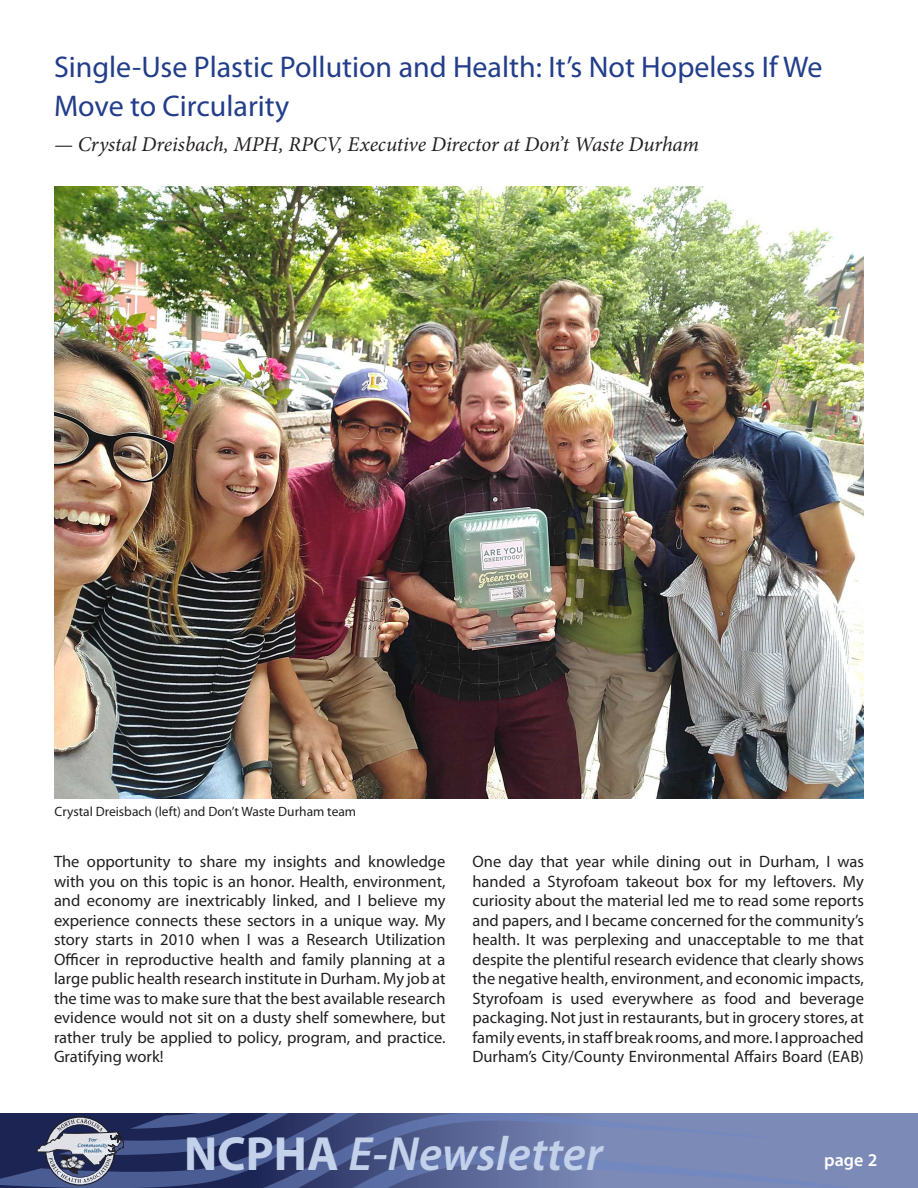
<style>
.page{position:relative;width:918px;height:1188px;background:#fff}
.page>*{position:absolute;margin:0;border:0;box-sizing:border-box;transform-origin:0 0}
.t1{font:italic 600 48.15px "Myriad Pro";color:#c4d1ea}
.subdeck{font:30px/39px "Myriad Pro";color:#223d8a}
.subdeck-2{font:italic 21px "Minion Pro";letter-spacing:-.005em;color:#231f20}
.t2{font:600 18px "Myriad Pro";color:#fff}
.bullet_5{font:16.5px/19.5px "Myriad Pro";color:#231f20;text-align:justify}
.t3{font:13.5px "Myriad Pro";color:#231f20}
.s1{font-weight:700;font-style:normal}
</style>
<div class="page">
<svg style="left:0;top:1113px;width:914px;height:75px;background:#5c6997"></svg>
<img style="left:55px;top:187px;width:809px;height:611px">
<p class="subdeck" style="left:54px;top:46px;width:770px">Single-Use Plastic Pollution and Health: It’s Not Hopeless If We<br>Move to Circularity</p>
<p class="subdeck-2" style="left:54px;top:130px;width:647px">— Crystal Dreisbach, MPH, RPCV, Executive Director at Don’t Waste Durham</p>
<p class="t3" style="left:55px;top:803px;width:303px">Crystal Dreisbach (left) and Don’t Waste Durham team</p>
<p class="bullet_5" style="left:54px;top:852px;width:393px">The opportunity to share my insights and knowledge with you on this topic is an honor. Health, environment, and economy are inextricably linked, and I believe my experience connects these sectors in a unique way. My story starts in 2010 when I was a Research Utilization Officer in reproductive health and family planning at a large public health research institute in Durham. My job at the time was to make sure that the best available research evidence would not sit on a dusty shelf somewhere, but rather truly be applied to policy, program, and practice.<br>Gratifying work!</p>
<p class="bullet_5" style="left:472px;top:852px;width:393px">One day that year while dining out in Durham, I was handed a Styrofoam takeout box for my leftovers. My curiosity about the material led me to read some reports and papers, and I became concerned for the community’s health. It was perplexing and unacceptable to me that despite the plentiful research evidence that clearly shows the negative health, environment, and economic impacts, Styrofoam is used everywhere as food and beverage packaging. Not just in restaurants, but in grocery stores, at family events, in staff break rooms, and more. I approached Durham’s City/County Environmental Affairs Board (EAB)</p>
<h1 class="t1" style="left:184px;top:1124px;width:420px"><span class="s1">NCPHA</span> E-Newsletter</h1>
<p class="t2" style="left:824px;top:1148px;width:55px">page 2</p>
</div>
